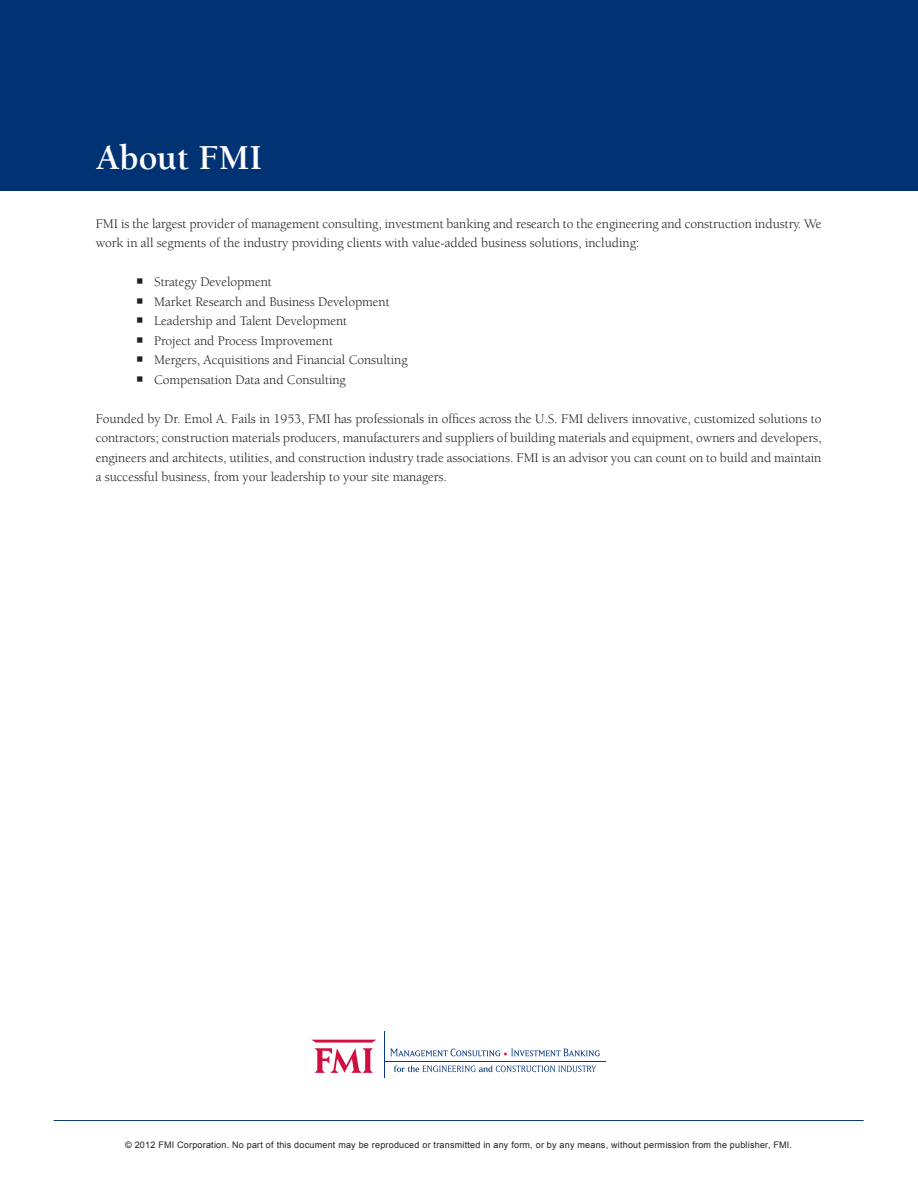
<style>
.page{position:relative;width:918px;height:1188px;background:#fff}
.page>*{position:absolute;margin:0;border:0;box-sizing:border-box;transform-origin:0 0}
.AboutFMI{font:700 36px "Berkeley Std";letter-spacing:-.005em;color:#fff}
.AboutFMI-2{font:13.5px/19.5px "Berkeley Std";letter-spacing:-.005em;color:#231f20}
.t1{font:9px "Arial";letter-spacing:.025em;color:#231f20}
</style>
<div class="page">
<div style="left:0;top:0;width:918px;height:190px;background:#013374"></div>
<svg style="left:312px;top:1040px;width:64px;height:33px"></svg>
<hr style="left:384px;top:1061px;width:222px;height:1px;background:#083981">
<hr style="left:384px;top:1032px;width:1px;height:45px;background:#083981">
<svg style="left:390px;top:1049px;width:210px;height:8px"></svg>
<svg style="left:394px;top:1065px;width:202px;height:8px"></svg>
<hr style="left:54px;top:1120px;width:810px;height:1px;background:#073675">
<p class="AboutFMI" style="left:96px;top:139px;width:168px">About FMI</p>
<p class="AboutFMI-2" style="left:96px;top:214px;width:727px">FMI is the largest provider of management consulting, investment banking and research to the engineering and construction industry. We work in all segments of the industry providing clients with value-added business solutions, including:</p>
<p class="AboutFMI-2" style="left:154px;top:272px;width:119px">Strategy Development</p>
<p class="AboutFMI-2" style="left:154px;top:292px;width:237px">Market Research and Business Development</p>
<p class="AboutFMI-2" style="left:154px;top:311px;width:194px">Leadership and Talent Development</p>
<p class="AboutFMI-2" style="left:154px;top:331px;width:180px">Project and Process Improvement</p>
<p class="AboutFMI-2" style="left:154px;top:350px;width:255px">Mergers, Acquisitions and Financial Consulting</p>
<p class="AboutFMI-2" style="left:154px;top:370px;width:193px">Compensation Data and Consulting</p>
<p class="AboutFMI-2" style="left:96px;top:409px;width:727px;text-align:justify">Founded by Dr. Emol A. Fails in 1953, FMI has professionals in offices across the U.S. FMI delivers innovative, customized solutions to contractors; construction materials producers, manufacturers and suppliers of building materials and equipment, owners and developers, engineers and architects, utilities, and construction industry trade associations. FMI is an advisor you can count on to build and maintain a successful business, from your leadership to your site managers.</p>
<p class="t1" style="left:125px;top:1139px;width:669px">© 2012 FMI Corporation. No part of this document may be reproduced or transmitted in any form, or by any means, without permission from the publisher, FMI.</p>
</div>
